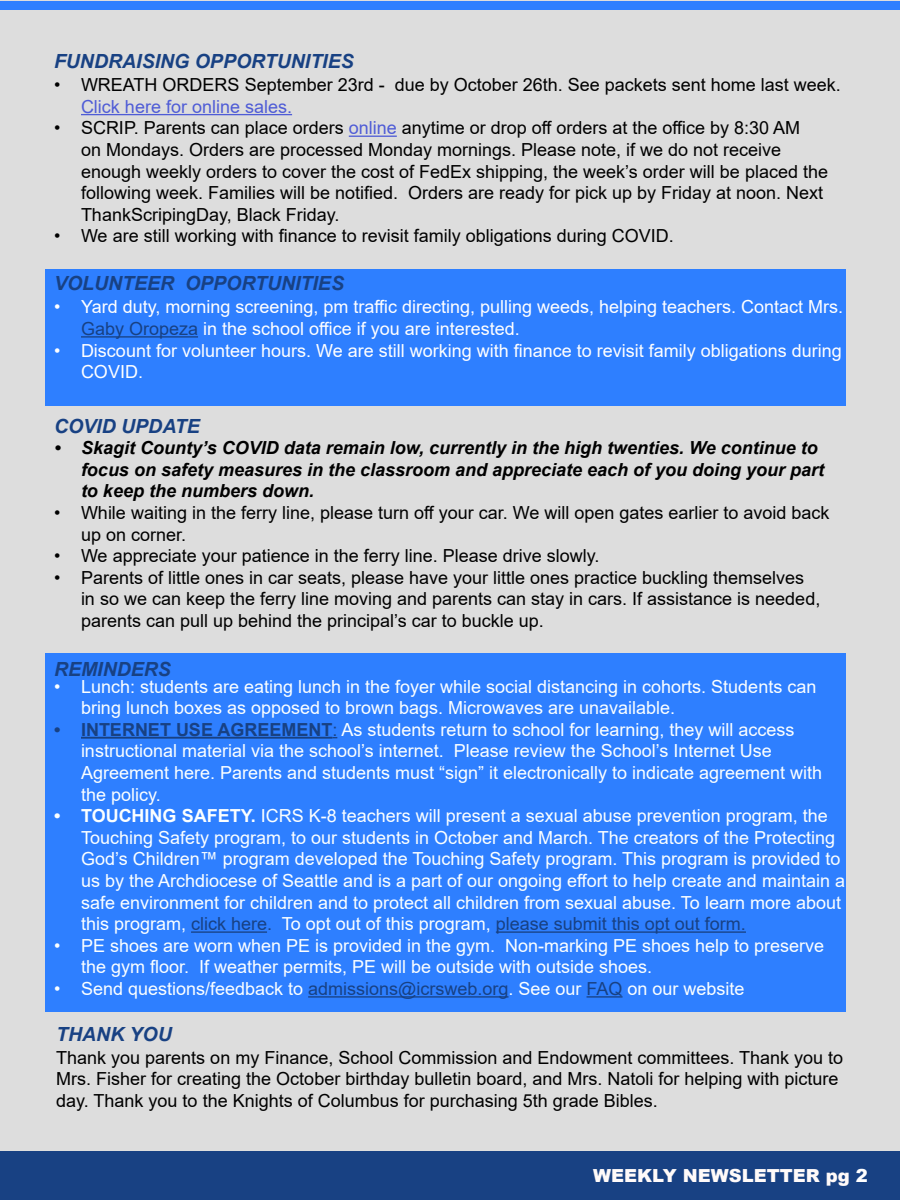
<style>
.page{position:relative;width:900px;height:1200px;background:#ddd}
.page>*{position:absolute;margin:0;border:0;box-sizing:border-box;transform-origin:0 0}
.t1{font:italic 700 19.5px "Arial";color:#184183}
.t2{font:18px/21.6px "Arial";color:#000}
.t3{font:18px/21.6px "Arial";color:#fbffff}
.t4{font:18px/21.6px "Arial";color:#fff}
.t5{font:italic 700 18px/21.6px "Arial";color:#000}
.t6{font:18px "Arial";color:#4f5cd6}
.t7{font:900 18px "Arial";color:#fffaf9}
.s1{color:#4f5cd6}
.s2{color:#184183}
.s3{font-weight:700;color:#184183}
.s4{font-weight:700}
.s5{color:#fff}
</style>
<div class="page">
<div style="left:45px;top:654px;width:800px;height:358px;background:#2e7fff"></div>
<div style="left:45px;top:269px;width:800px;height:137px;background:#2e7fff"></div>
<div style="left:0;top:1151px;width:900px;height:49px;background:#184183"></div>
<hr style="left:81px;top:114px;width:211px;height:1px;background:#4f5cd6">
<hr style="left:349px;top:136px;width:48px;height:1px;background:#4f5cd6">
<hr style="left:81px;top:336px;width:117px;height:2px;background:#184183">
<hr style="left:81px;top:737px;width:251px;height:2px;background:#184183">
<hr style="left:191px;top:931px;width:76px;height:2px;background:#184183">
<hr style="left:496px;top:931px;width:250px;height:2px;background:#184183">
<hr style="left:308px;top:996px;width:201px;height:2px;background:#184183">
<hr style="left:587px;top:996px;width:36px;height:2px;background:#184183">
<div style="left:0;top:1px;width:900px;height:9px;background:#2e7fff"></div>
<p class="t1" style="left:54px;top:48px;width:301px">FUNDRAISING OPPORTUNITIES</p>
<p class="t2" style="left:54px;top:74px;width:788px">• WREATH ORDERS September 23rd - due by October 26th. See packets sent home last week.</p>
<p class="t6" style="left:81px;top:94px;width:213px">Click here for online sales.</p>
<p class="t2" style="left:81px;top:117px;width:749px;text-indent:-27px">• SCRIP. Parents can place orders <span class="s1">online</span> anytime or drop off orders at the office by 8:30 AM<br>on Mondays. Orders are processed Monday mornings. Please note, if we do not receive enough weekly orders to cover the cost of FedEx shipping, the week’s order will be placed the following week. Families will be notified. Orders are ready for pick up by Friday at noon. Next ThankScripingDay, Black Friday.</p>
<p class="t2" style="left:54px;top:225px;width:621px">• We are still working with finance to revisit family obligations during COVID.</p>
<p class="t1" style="left:54px;top:271px;width:292px">VOLUNTEER OPPORTUNITIES</p>
<p class="t4" style="left:81px;top:296px;width:764px;text-indent:-27px">• Yard duty, morning screening, pm traffic directing, pulling weeds, helping teachers. Contact Mrs.<br><span class="s2">Gaby Oropeza</span> in the school office if you are interested.</p>
<p class="t4" style="left:81px;top:339px;width:762px;text-indent:-27px">• Discount for volunteer hours. We are still working with finance to revisit family obligations during<br>COVID.</p>
<p class="t1" style="left:54px;top:413px;width:147px">COVID UPDATE</p>
<p class="t5" style="left:81px;top:438px;width:745px;text-indent:-27px">• Skagit County’s COVID data remain low, currently in the high twenties. We continue to focus on safety measures in the classroom and appreciate each of you doing your part to keep the numbers down.</p>
<p class="t2" style="left:81px;top:502px;width:750px;text-indent:-27px">• While waiting in the ferry line, please turn off your car. We will open gates earlier to avoid back up on corner.</p>
<p class="t2" style="left:54px;top:545px;width:547px">• We appreciate your patience in the ferry line. Please drive slowly.</p>
<p class="t2" style="left:81px;top:566px;width:741px;text-indent:-27px">• Parents of little ones in car seats, please have your little ones practice buckling themselves in so we can keep the ferry line moving and parents can stay in cars. If assistance is needed, parents can pull up behind the principal’s car to buckle up.</p>
<p class="t1" style="left:54px;top:656px;width:119px">REMINDERS</p>
<p class="t3" style="left:81px;top:675px;width:737px;text-indent:-27px">• Lunch: students are eating lunch in the foyer while social distancing in cohorts. Students can bring lunch boxes as opposed to brown bags. Microwaves are unavailable.</p>
<p class="t3" style="left:81px;top:719px;width:743px;text-indent:-27px"><span class="s3">• INTERNET USE AGREEMENT</span><span class="s2">:</span> As students return to school for learning, they will access instructional material via the school’s internet. Please review the School’s Internet Use Agreement here. Parents and students must “sign” it electronically to indicate agreement with the policy.</p>
<p class="t3" style="left:81px;top:805px;width:766px;text-indent:-27px"><span class="s4">• TOUCHING SAFETY.</span> ICRS K-8 teachers will present a sexual abuse prevention program, the Touching Safety program, to our students in October and March. The creators of the Protecting God’s Children™ program developed the Touching Safety program. This program is provided to us by the Archdiocese of Seattle and is a part of our ongoing effort to help create and maintain a safe environment for children and to protect all children from sexual abuse. To learn more about this program, <span class="s2">click here.</span> To opt out of this program, <span class="s2">please submit this opt out form.</span></p>
<p class="t3" style="left:81px;top:935px;width:745px;text-indent:-27px">• PE shoes are worn when PE is provided in the gym. Non-marking PE shoes help to preserve the gym floor. If weather permits, PE will be outside with outside shoes.</p>
<p class="t3" style="left:54px;top:978px;width:692px">• Send questions/feedback to <span class="s2">admissions@icrsweb.org</span>. See our <span class="s2">FAQ</span> on our website</p>
<p class="t1" style="left:56px;top:1021px;width:117px">THANK YOU</p>
<p class="t2" style="left:56px;top:1046px;width:789px">Thank you parents on my Finance, School Commission and Endowment committees. Thank you to<br>Mrs. Fisher for creating the October birthday bulletin board, and Mrs. Natoli for helping with picture day. Thank you to the Knights of Columbus for purchasing 5th grade Bibles.</p>
<p class="t7" style="left:593px;top:1162px;width:276px">WEEKLY NEWSLETTER pg <span class="s5">2</span></p>
</div>
